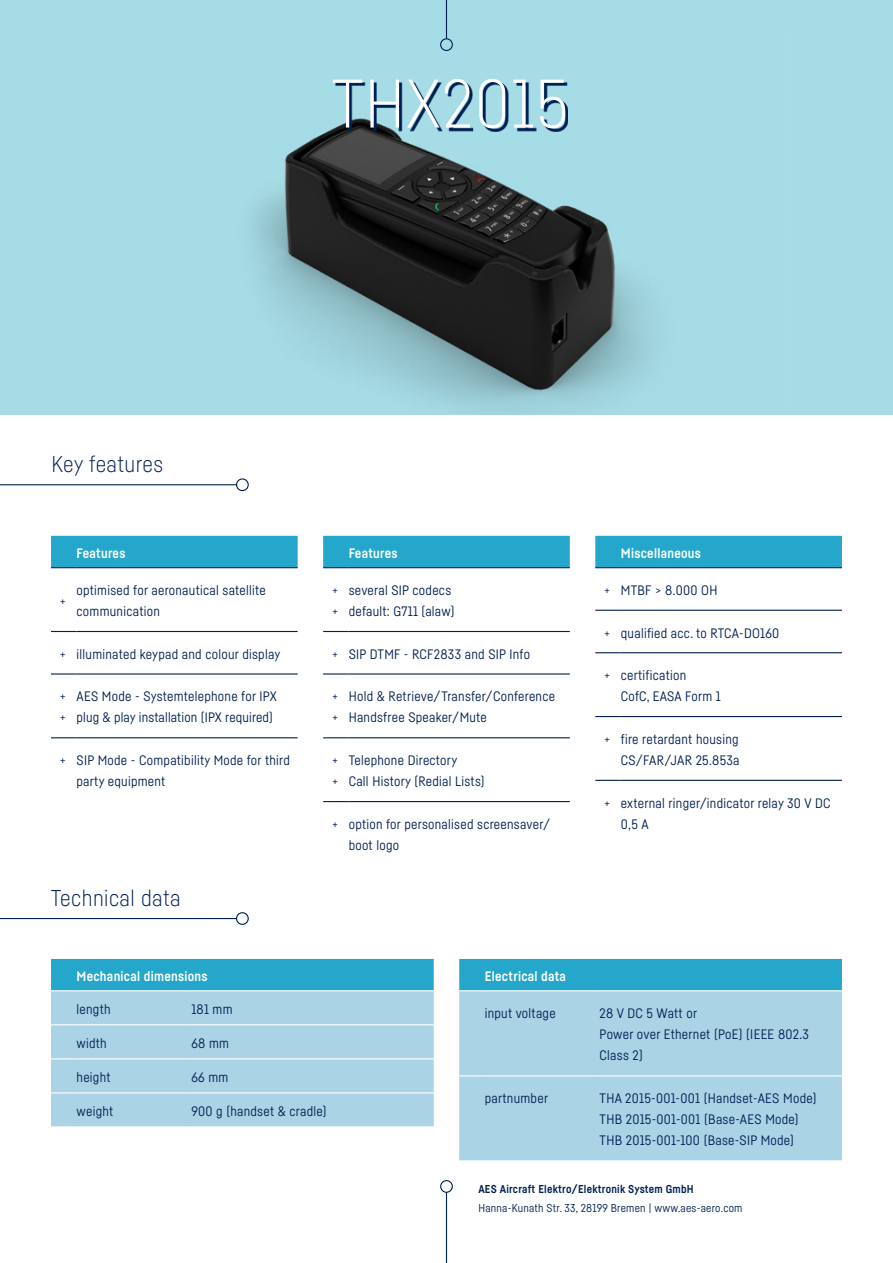
<style>
.page{position:relative;width:893px;height:1263px;background:#fff}
.page>*{position:absolute;margin:0;border:0;box-sizing:border-box;transform-origin:0 0}
.t1{font:300 67.5px "Fabrikat";letter-spacing:.02em;color:#fff}
.t2{font:300 22.5px "Fabrikat";letter-spacing:.02em;color:#002052}
.t3{font:13.5px/21px "Fabrikat";letter-spacing:.02em;color:#002052}
.t4{font:700 13.5px "Fabrikat";letter-spacing:.02em;color:#fff}
.t5{font:11.25px "Fabrikat";letter-spacing:.02em;color:#002052}
.t6{font:700 11.25px "Fabrikat";letter-spacing:.02em;color:#002052}
</style>
<div class="page">
<div style="left:0;top:0;width:893px;height:415px;background:#a6dce6"></div>
<img style="left:254px;top:29px;width:396px;height:381px">
<svg style="left:336px;top:82px;width:232px;height:50px"></svg>
<div style="left:51px;top:991px;width:383px;height:135px;background:#aad3e6"></div>
<svg style="left:51px;top:1024px;width:26px;height:1px"></svg>
<hr style="left:77px;top:1024px;width:114px;height:1px;background:#fff">
<hr style="left:191px;top:1024px;width:243px;height:1px;background:#fff">
<svg style="left:51px;top:1058px;width:26px;height:1px"></svg>
<hr style="left:77px;top:1058px;width:114px;height:1px;background:#fff">
<hr style="left:191px;top:1058px;width:243px;height:1px;background:#fff">
<svg style="left:51px;top:1092px;width:26px;height:1px"></svg>
<hr style="left:77px;top:1092px;width:114px;height:1px;background:#fff">
<hr style="left:191px;top:1092px;width:243px;height:1px;background:#fff">
<svg style="left:51px;top:1126px;width:26px;height:1px"></svg>
<div style="left:51px;top:959px;width:383px;height:32px;background:#24a7ca"></div>
<hr style="left:77px;top:990px;width:114px;height:1px;background:#fff">
<hr style="left:191px;top:990px;width:243px;height:1px;background:#fff">
<div style="left:459px;top:991px;width:383px;height:169px;background:#aad3e6"></div>
<svg style="left:459px;top:1075px;width:26px;height:1px"></svg>
<svg style="left:459px;top:1160px;width:26px;height:1px"></svg>
<div style="left:459px;top:959px;width:383px;height:32px;background:#24a7ca"></div>
<hr style="left:485px;top:990px;width:115px;height:1px;background:#fff">
<hr style="left:600px;top:990px;width:242px;height:1px;background:#fff">
<hr style="left:485px;top:1075px;width:115px;height:1px;background:#fff">
<hr style="left:600px;top:1075px;width:242px;height:1px;background:#fff">
<div style="left:51px;top:536px;width:247px;height:32px;background:#24a7ca"></div>
<hr style="left:77px;top:567px;width:221px;height:1px;background:#002052">
<svg style="left:51px;top:631px;width:26px;height:1px"></svg>
<hr style="left:77px;top:631px;width:221px;height:1px;background:#002052">
<svg style="left:51px;top:673px;width:26px;height:1px"></svg>
<hr style="left:77px;top:673px;width:221px;height:1px;background:#002052">
<svg style="left:51px;top:737px;width:26px;height:1px"></svg>
<hr style="left:77px;top:737px;width:221px;height:1px;background:#002052">
<svg style="left:323px;top:737px;width:26px;height:1px"></svg>
<hr style="left:349px;top:737px;width:221px;height:1px;background:#002052">
<svg style="left:323px;top:801px;width:26px;height:1px"></svg>
<hr style="left:349px;top:801px;width:221px;height:1px;background:#002052">
<div style="left:323px;top:536px;width:247px;height:32px;background:#24a7ca"></div>
<hr style="left:349px;top:567px;width:221px;height:1px;background:#002052">
<svg style="left:323px;top:631px;width:26px;height:1px"></svg>
<hr style="left:349px;top:631px;width:221px;height:1px;background:#002052">
<svg style="left:323px;top:673px;width:26px;height:1px"></svg>
<hr style="left:349px;top:673px;width:221px;height:1px;background:#002052">
<svg style="left:595px;top:716px;width:26px;height:1px"></svg>
<hr style="left:621px;top:716px;width:221px;height:1px;background:#002052">
<svg style="left:595px;top:780px;width:26px;height:1px"></svg>
<hr style="left:621px;top:780px;width:221px;height:1px;background:#002052">
<svg style="left:595px;top:652px;width:26px;height:1px"></svg>
<hr style="left:621px;top:652px;width:221px;height:1px;background:#002052">
<div style="left:595px;top:536px;width:247px;height:32px;background:#24a7ca"></div>
<hr style="left:621px;top:567px;width:221px;height:1px;background:#002052">
<svg style="left:595px;top:610px;width:26px;height:1px"></svg>
<hr style="left:621px;top:610px;width:221px;height:1px;background:#002052">
<hr style="left:0;top:484px;width:236px;height:1px;background:#002052">
<div style="left:236px;top:478px;width:13px;height:13px;border:1px solid #002052;border-radius:50%"></div>
<hr style="left:0;top:918px;width:236px;height:1px;background:#002052">
<div style="left:236px;top:912px;width:13px;height:13px;border:1px solid #002052;border-radius:50%"></div>
<hr style="left:446px;top:1193px;width:1px;height:70px;background:#002052">
<div style="left:440px;top:1180px;width:13px;height:13px;border:1px solid #002052;border-radius:50%"></div>
<hr style="left:446px;top:0;width:1px;height:38px;background:#002052">
<div style="left:440px;top:38px;width:13px;height:13px;border:1px solid #002052;border-radius:50%"></div>
<h1 class="t1" style="left:332px;top:63px;width:238px">THX2015</h1>
<h2 class="t2" style="left:51px;top:451px;width:113px">Key features</h2>
<p class="t4" style="left:77px;top:545px;width:50px">Features</p>
<p class="t3" style="left:77px;top:579px;width:191px">optimised for aeronautical satellite communication</p>
<p class="t3" style="left:60px;top:643px;width:222px">+ illuminated keypad and colour display</p>
<p class="t3" style="left:60px;top:686px;width:8px">+ +</p>
<p class="t3" style="left:77px;top:686px;width:202px">AES Mode - Systemtelephone for IPX plug &amp; play installation (IPX required)</p>
<p class="t3" style="left:77px;top:749px;width:215px;text-indent:-17px">+ SIP Mode - Compatibility Mode for third party equipment</p>
<p class="t3" style="left:60px;top:590px;width:8px">+</p>
<h2 class="t2" style="left:51px;top:884px;width:131px">Technical data</h2>
<p class="t4" style="left:349px;top:545px;width:50px">Features</p>
<p class="t3" style="left:332px;top:579px;width:8px">+ +</p>
<p class="t3" style="left:349px;top:579px;width:107px">several SIP codecs default: G711 (alaw)</p>
<p class="t3" style="left:332px;top:643px;width:200px">+ SIP DTMF - RCF2833 and SIP Info</p>
<p class="t3" style="left:332px;top:686px;width:8px">+ +</p>
<p class="t3" style="left:349px;top:686px;width:208px">Hold &amp; Retrieve/Transfer/Conference<br>Handsfree Speaker/Mute</p>
<p class="t3" style="left:332px;top:750px;width:8px">+ +</p>
<p class="t3" style="left:349px;top:750px;width:137px">Telephone Directory<br>Call History (Redial Lists)</p>
<p class="t3" style="left:349px;top:813px;width:203px;text-indent:-17px">+ option for personalised screensaver/ boot logo</p>
<p class="t4" style="left:621px;top:545px;width:82px">Miscellaneous</p>
<p class="t3" style="left:604px;top:579px;width:115px">+ MTBF &gt; 8.000 OH</p>
<p class="t3" style="left:604px;top:622px;width:177px">+ qualified acc. to RTCA-DO160</p>
<p class="t3" style="left:621px;top:664px;width:102px;text-indent:-17px">+ certification<br>CofC, EASA Form 1</p>
<p class="t3" style="left:604px;top:728px;width:137px;text-align:right">+ fire retardant housing<br>CS/FAR/JAR 25.853a</p>
<p class="t3" style="left:621px;top:792px;width:211px;text-indent:-17px">+ external ringer/indicator relay 30 V DC<br>0,5 A</p>
<p class="t4" style="left:77px;top:968px;width:133px">Mechanical dimensions</p>
<p class="t3" style="left:77px;top:998px;width:36px">length</p>
<p class="t3" style="left:191px;top:998px;width:43px">181 mm</p>
<p class="t3" style="left:77px;top:1032px;width:32px">width</p>
<p class="t3" style="left:191px;top:1032px;width:39px">68 mm</p>
<p class="t3" style="left:77px;top:1066px;width:36px">height</p>
<p class="t3" style="left:191px;top:1066px;width:38px">66 mm</p>
<p class="t3" style="left:77px;top:1100px;width:38px">weight</p>
<p class="t3" style="left:191px;top:1100px;width:137px">900 g (handset &amp; cradle)</p>
<p class="t4" style="left:485px;top:968px;width:83px">Electrical data</p>
<p class="t3" style="left:485px;top:1003px;width:72px">input voltage</p>
<p class="t3" style="left:600px;top:1003px;width:211px">28 V DC 5 Watt or<br>Power over Ethernet (PoE) (IEEE 802.3<br>Class 2)</p>
<p class="t3" style="left:485px;top:1088px;width:65px">partnumber</p>
<p class="t3" style="left:600px;top:1088px;width:218px">THA 2015-001-001 (Handset-AES Mode)<br>THB 2015-001-001 (Base-AES Mode)<br>THB 2015-001-100 (Base-SIP Mode)</p>
<p class="t6" style="left:478px;top:1182px;width:217px">AES Aircraft Elektro/Elektronik System GmbH</p>
<p class="t5" style="left:478px;top:1201px;width:266px">Hanna-Kunath Str. 33, 28199 Bremen | www.aes-aero.com</p>
</div>
